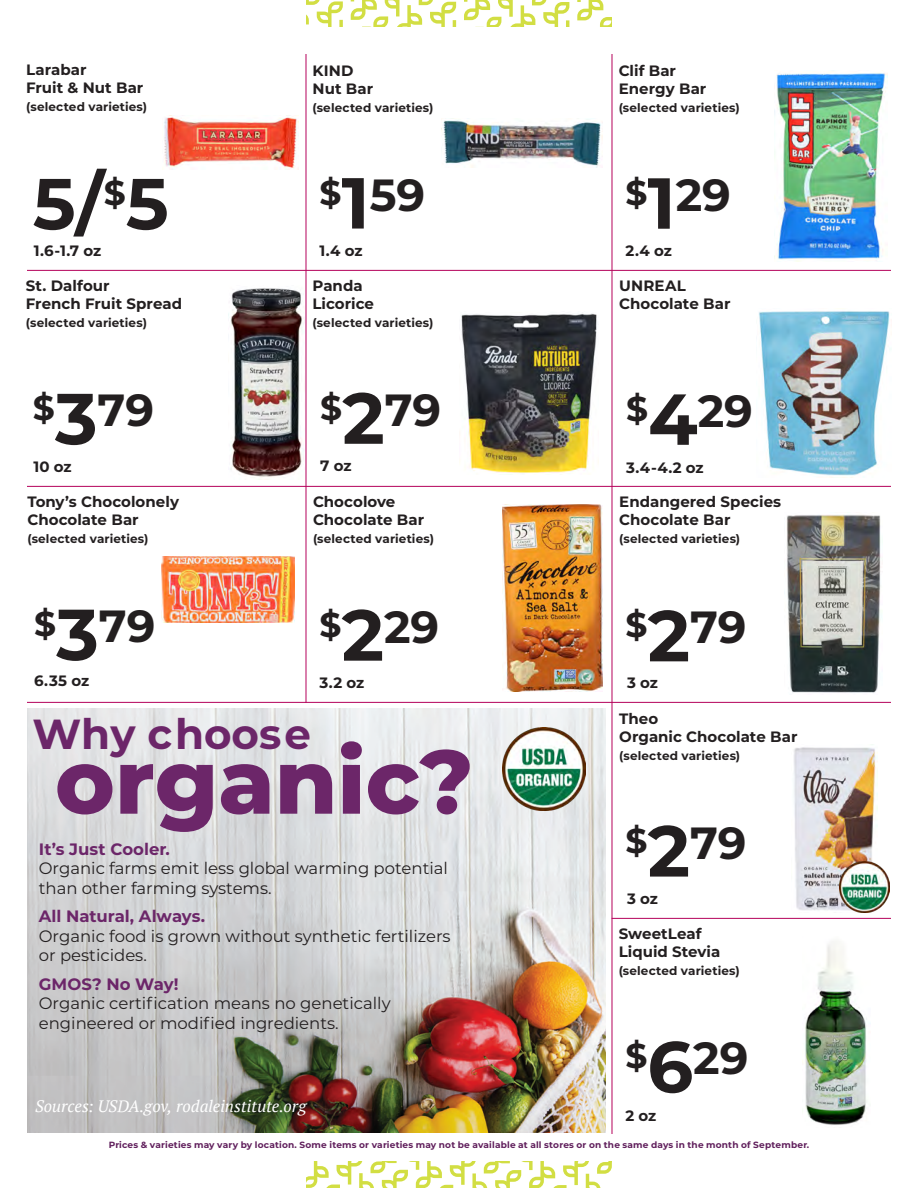
<style>
.page{position:relative;width:918px;height:1188px;background:#fff}
.page>*{position:absolute;margin:0;border:0;box-sizing:border-box;transform-origin:0 0}
.t1{font:800 90px "Montserrat";color:#6c2669}
.Price___Test{font:700 72px "Montserrat";color:#231f20}
.Price___Test-2{font:700 45px "Montserrat";color:#231f20}
.t2{font:700 42px "Montserrat";color:#6c2669}
.t3{font:16.5px/19.5px "Montserrat";color:#231f20}
.Ad_Subhead{font:700 16.5px "Montserrat";color:#6c2669}
.Body{font:italic 16.5px "PT Serif";color:#fff}
.Product_Name{font:700 15px/18px "Montserrat";color:#231f20}
.Product_Name-2{font:700 12px "Montserrat";letter-spacing:.01em;color:#231f20}
.t4{font:700 9px "Montserrat";letter-spacing:.02em;color:#601f5c}
.s1{font-size:34.5px}
.s2{font-size:72px}
</style>
<div class="page">
<hr style="left:612px;top:54px;width:1px;height:1080px;background:#b5025b">
<hr style="left:27px;top:486px;width:864px;height:1px;background:#b5025b">
<hr style="left:27px;top:702px;width:864px;height:1px;background:#b5025b">
<hr style="left:27px;top:270px;width:864px;height:1px;background:#b5025b">
<hr style="left:612px;top:918px;width:279px;height:1px;background:#b5025b">
<hr style="left:306px;top:54px;width:1px;height:649px;background:#b5025b">
<svg style="left:306px;top:0;width:306px;height:27px"></svg>
<img style="left:164px;top:117px;width:135px;height:53px">
<img style="left:758px;top:311px;width:132px;height:165px">
<img style="left:230px;top:288px;width:74px;height:190px">
<img style="left:461px;top:313px;width:136px;height:160px">
<svg style="left:306px;top:1162px;width:306px;height:26px"></svg>
<img style="left:443px;top:119px;width:159px;height:48px">
<img style="left:776px;top:73px;width:111px;height:188px">
<img style="left:786px;top:514px;width:95px;height:179px">
<img style="left:794px;top:747px;width:83px;height:164px">
<img style="left:161px;top:557px;width:133px;height:65px">
<img style="left:502px;top:504px;width:100px;height:187px">
<img style="left:805px;top:941px;width:62px;height:184px">
<img style="left:839px;top:862px;width:51px;height:50px">
<img style="left:27px;top:709px;width:578px;height:423px">
<img style="left:502px;top:728px;width:83px;height:83px">
<p class="Product_Name" style="left:26px;top:60px;width:62px">Larabar</p>
<p class="Product_Name" style="left:26px;top:78px;width:119px">Fruit &amp; Nut Bar</p>
<p class="Product_Name-2" style="left:26px;top:99px;width:123px">(selected varieties)</p>
<p class="Price___Test" style="left:33px;top:152px;width:137px">5/<sup>$</sup>5</p>
<p class="Product_Name" style="left:34px;top:241px;width:69px">1.6-1.7 oz</p>
<p class="Product_Name" style="left:26px;top:276px;width:85px">St. Dalfour</p>
<p class="Product_Name" style="left:26px;top:294px;width:158px">French Fruit Spread</p>
<p class="Product_Name-2" style="left:26px;top:314px;width:123px">(selected varieties)</p>
<p class="Product_Name" style="left:313px;top:60px;width:42px">KIND</p>
<p class="Product_Name" style="left:313px;top:78px;width:62px">Nut Bar</p>
<p class="Product_Name-2" style="left:313px;top:99px;width:123px">(selected varieties)</p>
<p class="Price___Test-2" style="left:319px;top:162px;width:107px"><span class="s1">$</span><span class="s2">1</span>59</p>
<p class="Product_Name" style="left:319px;top:241px;width:45px">1.4 oz</p>
<p class="Product_Name" style="left:313px;top:276px;width:52px">Panda</p>
<p class="Product_Name" style="left:313px;top:294px;width:63px">Licorice</p>
<p class="Product_Name-2" style="left:313px;top:314px;width:123px">(selected varieties)</p>
<p class="Product_Name" style="left:619px;top:61px;width:59px">Clif Bar</p>
<p class="Product_Name" style="left:619px;top:79px;width:89px">Energy Bar</p>
<p class="Product_Name-2" style="left:619px;top:99px;width:123px">(selected varieties)</p>
<p class="Price___Test-2" style="left:625px;top:162px;width:107px"><span class="s1">$</span><span class="s2">1</span>29</p>
<p class="Product_Name" style="left:625px;top:241px;width:48px">2.4 oz</p>
<p class="Product_Name" style="left:619px;top:276px;width:113px">UNREAL<br>Chocolate Bar</p>
<p class="Price___Test-2" style="left:320px;top:377px;width:123px"><span class="s1">$</span><span class="s2">2</span>79</p>
<p class="Product_Name" style="left:320px;top:456px;width:33px">7 oz</p>
<p class="Price___Test-2" style="left:33px;top:378px;width:123px"><span class="s1">$</span><span class="s2">3</span>79</p>
<p class="Price___Test-2" style="left:626px;top:378px;width:128px"><span class="s1">$</span><span class="s2">4</span>29</p>
<p class="Product_Name" style="left:33px;top:457px;width:40px">10 oz</p>
<p class="Product_Name" style="left:626px;top:458px;width:79px">3.4-4.2 oz</p>
<p class="Product_Name" style="left:27px;top:492px;width:153px">Tony’s Chocolonely</p>
<p class="Product_Name" style="left:27px;top:510px;width:113px">Chocolate Bar</p>
<p class="Product_Name-2" style="left:27px;top:530px;width:123px">(selected varieties)</p>
<p class="Price___Test-2" style="left:34px;top:594px;width:123px"><span class="s1">$</span><span class="s2">3</span>79</p>
<p class="Product_Name" style="left:34px;top:671px;width:56px">6.35 oz</p>
<p class="Product_Name" style="left:313px;top:492px;width:84px">Chocolove</p>
<p class="Product_Name" style="left:313px;top:510px;width:113px">Chocolate Bar</p>
<p class="Product_Name-2" style="left:313px;top:531px;width:123px">(selected varieties)</p>
<p class="Price___Test-2" style="left:320px;top:594px;width:121px"><span class="s1">$</span><span class="s2">2</span>29</p>
<p class="Product_Name" style="left:320px;top:673px;width:46px">3.2 oz</p>
<h3 class="t2" style="left:32px;top:704px;width:280px">Why choose</h3>
<h1 class="t1" style="left:55px;top:716px;width:420px">organic?</h1>
<p class="Ad_Subhead" style="left:39px;top:837px;width:133px">It’s Just Cooler.</p>
<p class="t3" style="left:39px;top:858px;width:411px">Organic farms emit less global warming potential than other farming systems.</p>
<p class="Ad_Subhead" style="left:39px;top:904px;width:168px">All Natural, Always.</p>
<p class="t3" style="left:39px;top:925px;width:413px">Organic food is grown without synthetic fertilizers or pesticides.</p>
<p class="Ad_Subhead" style="left:39px;top:972px;width:141px">GMOS? No Way!</p>
<p class="t3" style="left:39px;top:993px;width:353px">Organic certification means no genetically engineered or modified ingredients.</p>
<p class="Body" style="left:35px;top:1096px;width:273px">Sources: USDA.gov, rodaleinstitute.org</p>
<p class="Product_Name" style="left:619px;top:492px;width:163px">Endangered Species</p>
<p class="Product_Name" style="left:619px;top:510px;width:113px">Chocolate Bar</p>
<p class="Product_Name-2" style="left:619px;top:530px;width:123px">(selected varieties)</p>
<p class="Price___Test-2" style="left:626px;top:595px;width:123px"><span class="s1">$</span><span class="s2">2</span>79</p>
<p class="Product_Name" style="left:627px;top:673px;width:32px">3 oz</p>
<p class="Product_Name" style="left:619px;top:708px;width:41px">Theo</p>
<p class="Product_Name" style="left:619px;top:726px;width:180px">Organic Chocolate Bar</p>
<p class="Product_Name-2" style="left:619px;top:747px;width:123px">(selected varieties)</p>
<p class="Price___Test-2" style="left:626px;top:810px;width:123px"><span class="s1">$</span><span class="s2">2</span>79</p>
<p class="Product_Name" style="left:627px;top:889px;width:32px">3 oz</p>
<p class="Product_Name" style="left:619px;top:924px;width:84px">SweetLeaf</p>
<p class="Product_Name" style="left:619px;top:942px;width:103px">Liquid Stevia</p>
<p class="Product_Name-2" style="left:619px;top:962px;width:123px">(selected varieties)</p>
<p class="Price___Test-2" style="left:625px;top:1026px;width:125px"><span class="s1">$</span><span class="s2">6</span>29</p>
<p class="Product_Name" style="left:625px;top:1106px;width:32px">2 oz</p>
<p class="t4" style="left:109px;top:1138px;width:702px">Prices &amp; varieties may vary by location. Some items or varieties may not be available at all stores or on the same days in the month of September.</p>
</div>
